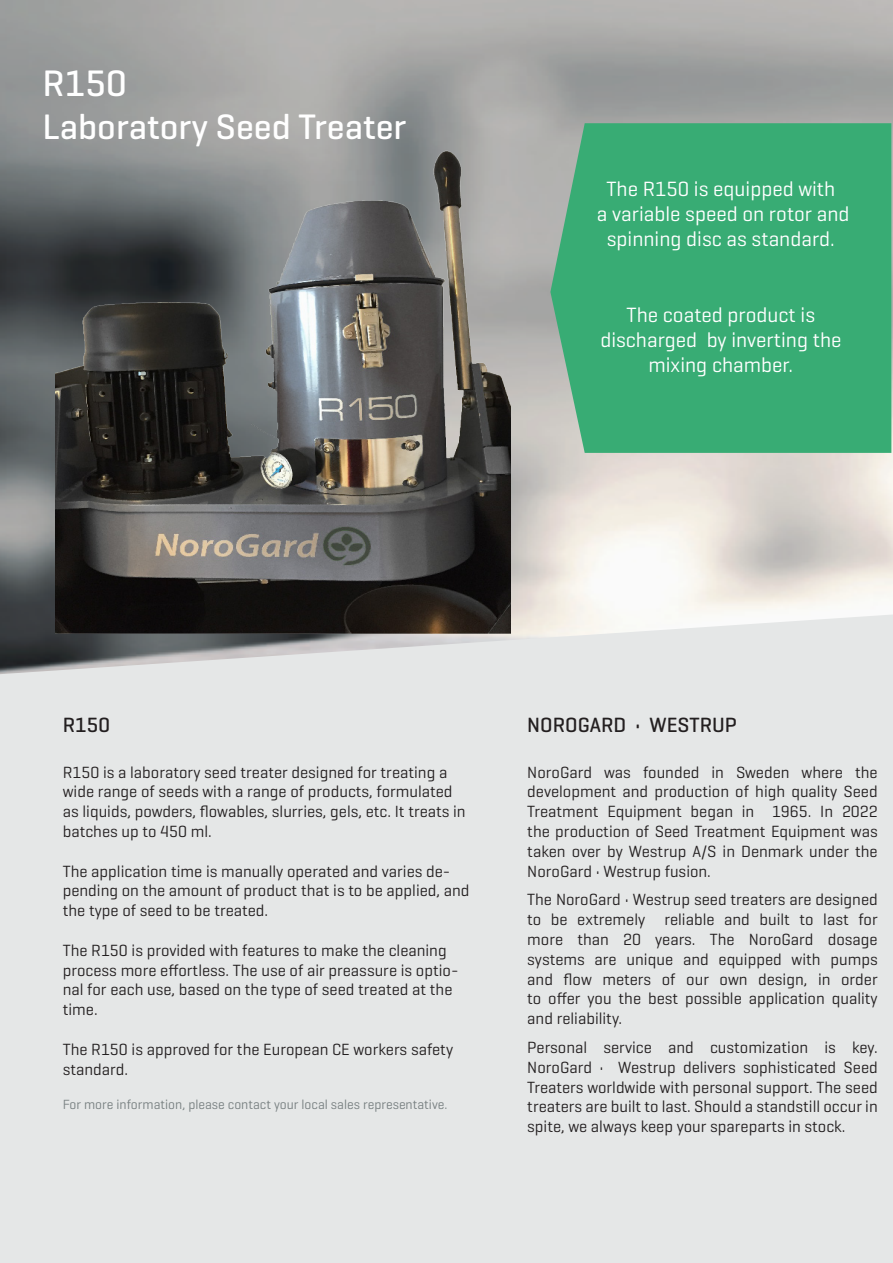
<style>
.page{position:relative;width:893px;height:1263px;background:#fff}
.page>*{position:absolute;margin:0;border:0;box-sizing:border-box;transform-origin:0 0}
.t1{font:500 37.5px "Geogrotesque";color:#fff}
.t2{font:500 36px "Geogrotesque";color:#fff}
.t3{font:21px/25.2px "Geogrotesque";color:#fff;text-align:center}
.t4{font:500 21px "Geogrotesque";color:#231f20}
.t5{font:16.5px/19.8px "Geogrotesque";color:#231f20}
.t6{font:13.5px "Geogrotesque";color:#788081}
</style>
<div class="page">
<img style="left:0;top:0;width:893px;height:614px">
<div style="left:0;top:614px;width:893px;height:649px;background:#e5e7e7"></div>
<div style="left:550px;top:123px;width:341px;height:330px;background:#38ac74"></div>
<img style="left:55px;top:139px;width:455px;height:505px">
<p class="t1" style="left:43px;top:60px;width:86px">R150</p>
<p class="t2" style="left:43px;top:104px;width:365px">Laboratory Seed Treater</p>
<p class="t3" style="left:606px;top:175px;width:230px">The R150 is equipped with</p>
<p class="t3" style="left:597px;top:201px;width:254px">a variable speed on rotor and spinning disc as standard.</p>
<p class="t3" style="left:627px;top:301px;width:190px">The coated product is</p>
<p class="t3" style="left:600px;top:327px;width:243px">discharged by inverting the mixing chamber.</p>
<p class="t4" style="left:63px;top:712px;width:49px">R150</p>
<p class="t5" style="left:63px;top:761px;width:404px">R150 is a laboratory seed treater designed for treating a wide range of seeds with a range of products, formulated as liquids, powders, flowables, slurries, gels, etc. It treats in batches up to 450 ml.</p>
<p class="t5" style="left:63px;top:860px;width:408px">The application time is manually operated and varies de&shy;pending on the amount of product that is to be applied, and the type of seed to be treated.</p>
<p class="t5" style="left:63px;top:940px;width:397px">The R150 is provided with features to make the cleaning process more effortless. The use of air preassure is optio&shy;nal for each use, based on the type of seed treated at the time.</p>
<p class="t5" style="left:63px;top:1039px;width:392px">The R150 is approved for the European CE workers safety standard.</p>
<p class="t6" style="left:63px;top:1096px;width:386px">For more information, please contact your local sales representative.</p>
<p class="t4" style="left:527px;top:712px;width:211px">NOROGARD • WESTRUP</p>
<p class="t5" style="left:527px;top:761px;width:352px;text-align:justify">NoroGard was founded in Sweden where the development and production of high quality Seed Treatment Equipment began in 1965. In 2022 the production of Seed Treatment Equipment was taken over by Westrup A/S in Denmark under the NoroGard • Westrup fusion.</p>
<p class="t5" style="left:527px;top:889px;width:352px;text-align:justify">The NoroGard • Westrup seed treaters are designed to be extremely reliable and built to last for more than 20 years. The NoroGard dosage systems are unique and equipped with pumps and flow meters of our own design, in order to offer you the best possible application quality and reliability.</p>
<p class="t5" style="left:527px;top:1037px;width:352px;text-align:justify">Personal service and customization is key.<br>NoroGard • Westrup delivers sophisticated Seed Treaters worldwide with personal support. The seed treaters are built to last. Should a standstill occur in spite, we always keep your spareparts in stock.</p>
</div>
